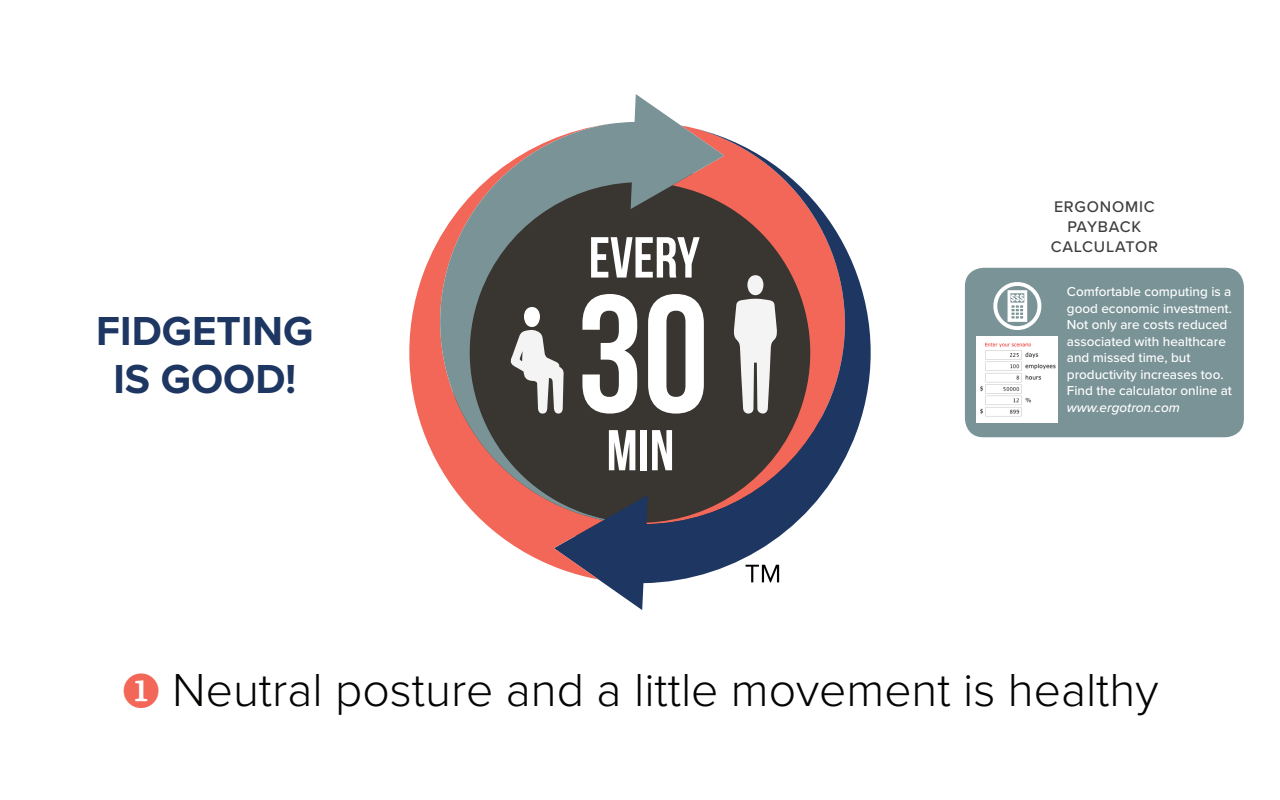
<style>
.page{position:relative;width:1280px;height:800px;background:#fff}
.page>*{position:absolute;margin:0;border:0;box-sizing:border-box;transform-origin:0 0}
.t1{font:300 48px "Proxima Nova";color:#040503}
.t2{font:700 42px/48px "Proxima Nova";color:#1e3662;text-align:center}
.t3{font:500 16px/20px "Proxima Nova";letter-spacing:.05em;color:#3e3e3f;text-align:center}
.t4{font:500 13.5px/16.5px "Proxima Nova";color:#fff}
.s1{font-style:italic}
.s2{color:#f26758}
</style>
<div class="page">
<svg style="left:596px;top:137px;width:275px;height:473px"></svg>
<svg style="left:409px;top:307px;width:200px;height:272px"></svg>
<svg style="left:414px;top:94px;width:310px;height:426px"></svg>
<svg style="left:582px;top:294px;width:55px;height:120px"></svg>
<svg style="left:648px;top:294px;width:56px;height:120px"></svg>
<svg style="left:591px;top:237px;width:109px;height:41px"></svg>
<svg style="left:609px;top:430px;width:26px;height:40px"></svg>
<div style="left:641px;top:430px;width:6px;height:40px;background:#fff"></div>
<svg style="left:652px;top:430px;width:20px;height:40px"></svg>
<svg style="left:733px;top:299px;width:45px;height:115px"></svg>
<div style="left:747px;top:275px;width:16px;height:20px;background:#f4f4f4;border-radius:50%"></div>
<div style="left:524px;top:307px;width:16px;height:20px;background:#fff;border-radius:50%"></div>
<svg style="left:510px;top:330px;width:54px;height:84px"></svg>
<svg style="left:746px;top:565px;width:33px;height:17px"></svg>
<div style="left:965px;top:268px;width:279px;height:169px;background:#7a9397;border-radius:19px"></div>
<svg style="left:993px;top:282px;width:48px;height:48px"></svg>
<img style="left:977px;top:337px;width:81px;height:85px">
<p class="t2" style="left:96px;top:309px;width:219px">FIDGETING<br>IS GOOD!</p>
<p class="t3" style="left:1051px;top:197px;width:109px">ERGONOMIC<br>PAYBACK<br>CALCULATOR</p>
<p class="t4" style="left:1067px;top:284px;width:167px">Comfortable computing is a good economic investment.<br>Not only are costs reduced associated with healthcare and missed time, but productivity increases too.<br>Find the calculator online at <span class="s1">www.ergotron.com</span></p>
<p class="t1" style="left:120px;top:661px;width:1040px"><span class="s2">◆</span> Neutral posture and a little movement is healthy</p>
</div>
